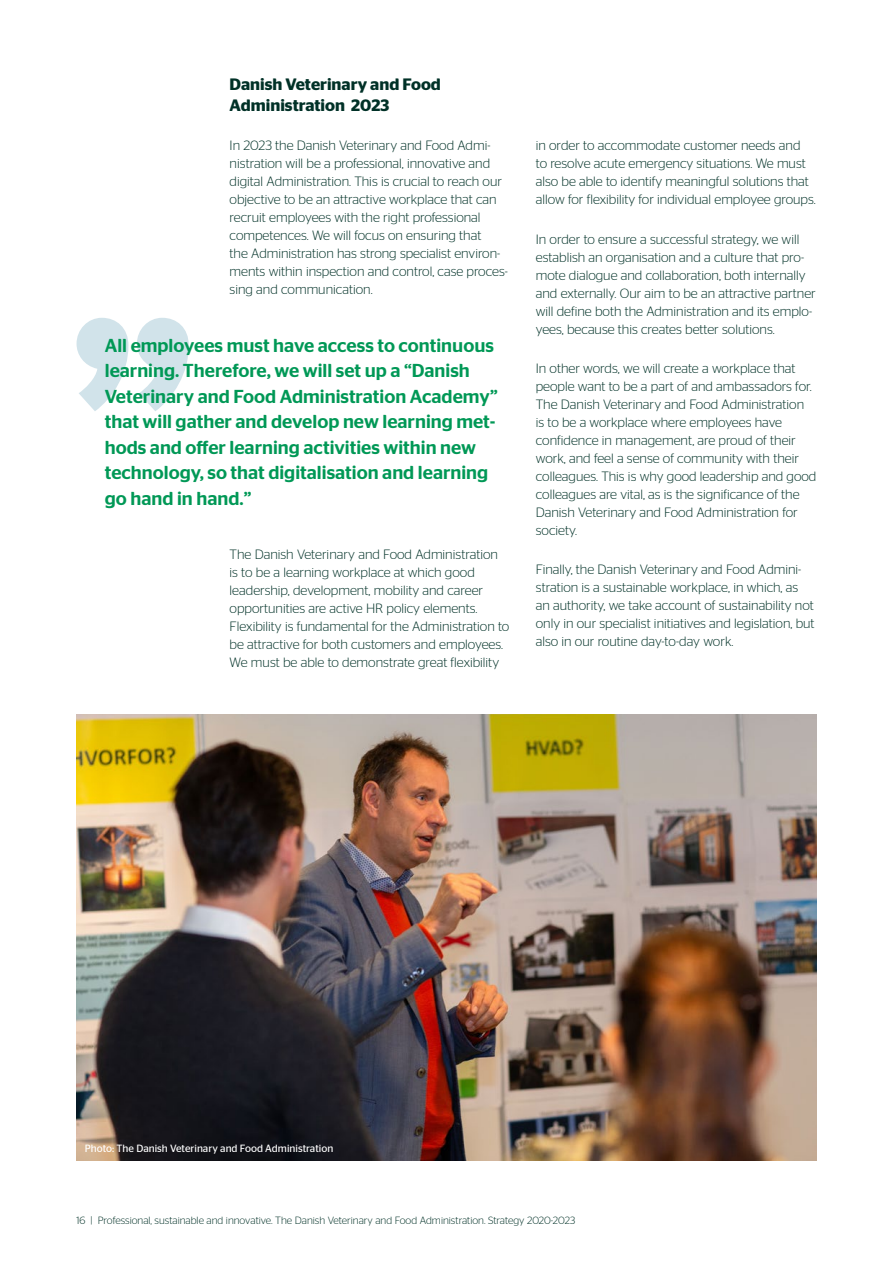
<style>
.page{position:relative;width:893px;height:1263px;background:#fff}
.page>*{position:absolute;margin:0;border:0;box-sizing:border-box;transform-origin:0 0}
.t1{font:500 18.75px/25.5px "Stag Sans";color:#009856}
.t2{font:600 16.5px/21px "Stag Sans";color:#003127}
.t3{font:300 13.5px/18px "Stag Sans";color:#003127}
.t4{font:300 10.5px "Stag Sans";color:#003127}
.t5{font:10.5px "Stag Sans";color:#fff}
</style>
<div class="page">
<img style="left:77px;top:715px;width:739px;height:446px">
<svg style="left:77px;top:318px;width:112px;height:93px"></svg>
<p class="t2" style="left:230px;top:73px;width:213px">Danish Veterinary and Food<br>Administration 2023</p>
<p class="t3" style="left:230px;top:136px;width:280px">In 2023 the Danish Veterinary and Food Admi&shy;nistration will be a professional, innovative and digital Administration. This is crucial to reach our objective to be an attractive workplace that can recruit employees with the right professional competences. We will focus on ensuring that<br>the Administration has strong specialist environ&shy;ments within inspection and control, case proces&shy;sing and communication.</p>
<p class="t1" style="left:105px;top:333px;width:394px">All employees must have access to continuous learning. Therefore, we will set up a “Danish Veterinary and Food Administration Academy” that will gather and develop new learning met&shy;hods and offer learning activities within new technology, so that digitalisation and learning go hand in hand.”</p>
<p class="t3" style="left:230px;top:545px;width:281px">The Danish Veterinary and Food Administration is to be a learning workplace at which good leadership, development, mobility and career opportunities are active HR policy elements.<br>Flexibility is fundamental for the Administration to be attractive for both customers and employees.<br>We must be able to demonstrate great flexibility</p>
<p class="t3" style="left:536px;top:136px;width:281px">in order to accommodate customer needs and<br>to resolve acute emergency situations. We must also be able to identify meaningful solutions that allow for flexibility for individual employee groups.</p>
<p class="t3" style="left:536px;top:230px;width:282px">In order to ensure a successful strategy, we will establish an organisation and a culture that pro&shy;mote dialogue and collaboration, both internally and externally. Our aim to be an attractive partner will define both the Administration and its emplo&shy;yees, because this creates better solutions.</p>
<p class="t3" style="left:536px;top:359px;width:282px">In other words, we will create a workplace that people want to be a part of and ambassadors for.<br>The Danish Veterinary and Food Administration<br>is to be a workplace where employees have confidence in management, are proud of their work, and feel a sense of community with their colleagues. This is why good leadership and good colleagues are vital, as is the significance of the Danish Veterinary and Food Administration for society.</p>
<p class="t3" style="left:536px;top:560px;width:280px">Finally, the Danish Veterinary and Food Admini&shy;stration is a sustainable workplace, in which, as an authority, we take account of sustainability not only in our specialist initiatives and legislation, but also in our routine day-to-day work.</p>
<p class="t5" style="left:85px;top:1142px;width:250px">Photo: The Danish Veterinary and Food Administration</p>
<p class="t4" style="left:77px;top:1215px;width:500px">16 | Professional, sustainable and innovative. The Danish Veterinary and Food Administration. Strategy 2020-2023</p>
</div>
